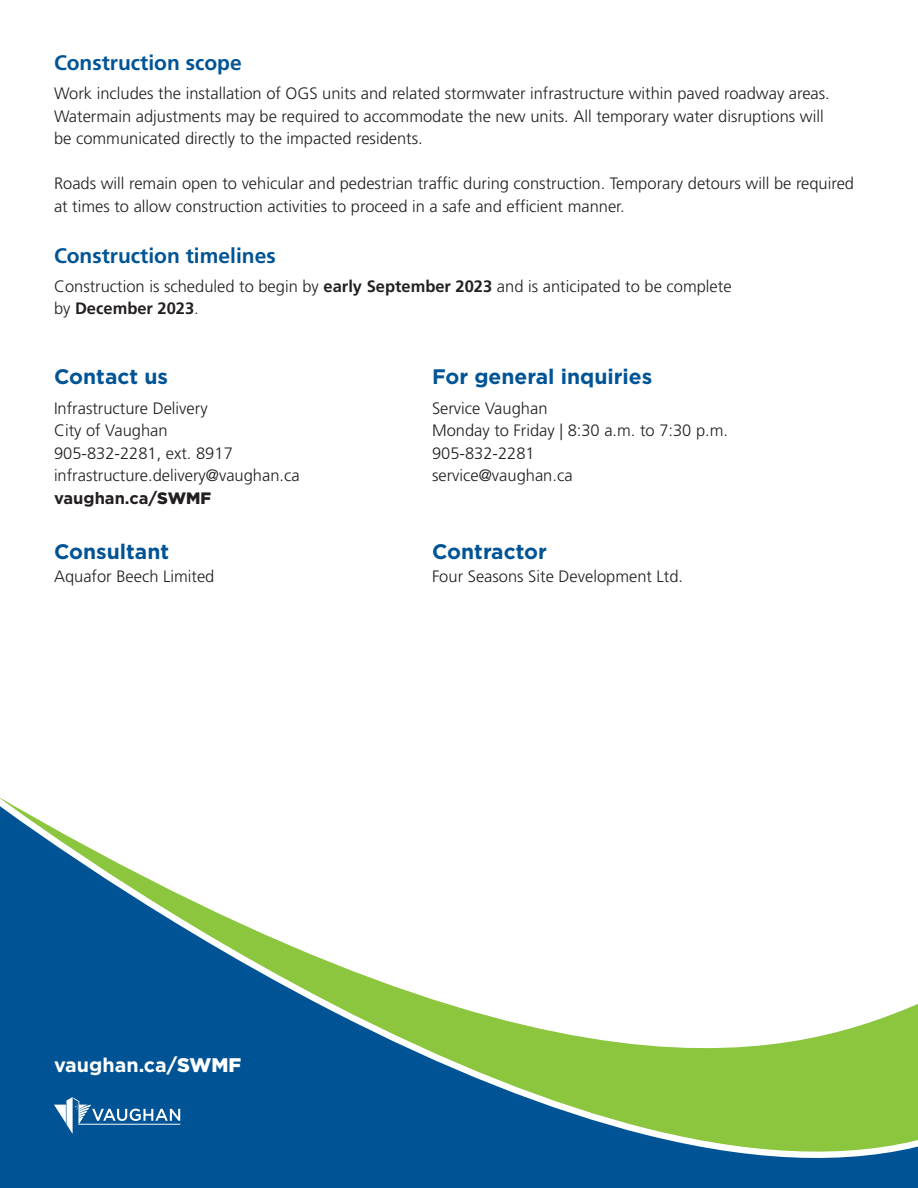
<style>
.page{position:relative;width:918px;height:1188px;background:#fff}
.page>*{position:absolute;margin:0;border:0;box-sizing:border-box;transform-origin:0 0}
.Subhead_GothamBold_14_16{font:700 21px "Gotham";color:#005495}
.Subhead_GothamBold_14_16-2{font:700 21px "Frutiger LT Std";color:#005495}
.Paragraph_Text{font:700 21px "Gotham";color:#005495}
.t1{font:700 19.65px "Gotham";color:#fff}
.Paragraph_Text-2{font:300 16.5px/22.5px "Frutiger LT Std";color:#231f20}
.Subhead_GothamBold_14_16-3{font:300 16.5px "Frutiger LT Std";color:#231f20}
.s1{font-weight:700}
.s2{font-family:"Gotham";font-weight:700}
.s3{font-family:"Gotham";font-weight:900}
.s4{font-weight:900}
</style>
<div class="page">
<div style="left:491px;top:1166px;width:427px;height:22px;background:#005495"></div>
<svg style="left:0;top:798px;width:918px;height:368px"></svg>
<div style="left:0;top:1035px;width:491px;height:153px;background:#005495"></div>
<svg style="left:54px;top:1097px;width:126px;height:37px;background:#3275a9"></svg>
<p class="Subhead_GothamBold_14_16-2" style="left:54px;top:50px;width:189px">Construction scope</p>
<p class="Paragraph_Text-2" style="left:54px;top:82px;width:777px">Work includes the installation of OGS units and related stormwater infrastructure within paved roadway areas.<br>Watermain adjustments may be required to accommodate the new units. All temporary water disruptions will be communicated directly to the impacted residents.</p>
<p class="Paragraph_Text-2" style="left:54px;top:172px;width:802px">Roads will remain open to vehicular and pedestrian traffic during construction. Temporary detours will be required at times to allow construction activities to proceed in a safe and efficient manner.</p>
<p class="Subhead_GothamBold_14_16-2" style="left:54px;top:243px;width:223px">Construction timelines</p>
<p class="Paragraph_Text-2" style="left:54px;top:275px;width:679px">Construction is scheduled to begin by <span class="s1">early September 2023</span> and is anticipated to be complete by <span class="s1">December 2023</span>.</p>
<p class="Paragraph_Text" style="left:54px;top:363px;width:116px">Contact us</p>
<p class="Paragraph_Text-2" style="left:54px;top:397px;width:155px">Infrastructure Delivery<br>City of Vaughan</p>
<p class="Paragraph_Text-2" style="left:54px;top:442px;width:180px">905-832-2281, ext. 8917</p>
<p class="Paragraph_Text-2" style="left:54px;top:464px;width:247px">infrastructure.delivery@vaughan.ca <span class="s2">vaughan.ca/</span><span class="s3">SWMF</span></p>
<p class="Subhead_GothamBold_14_16" style="left:54px;top:538px;width:117px">Consultant</p>
<p class="Subhead_GothamBold_14_16-3" style="left:54px;top:567px;width:162px">Aquafor Beech Limited</p>
<p class="Subhead_GothamBold_14_16" style="left:432px;top:363px;width:222px">For general inquiries</p>
<p class="Paragraph_Text-2" style="left:432px;top:397px;width:117px">Service Vaughan</p>
<p class="Paragraph_Text-2" style="left:432px;top:419px;width:298px">Monday to Friday | 8:30 a.m. to 7:30 p.m.<br>905-832-2281<br>service@vaughan.ca</p>
<p class="Subhead_GothamBold_14_16" style="left:432px;top:538px;width:116px">Contractor</p>
<p class="Subhead_GothamBold_14_16-3" style="left:432px;top:567px;width:253px">Four Seasons Site Development Ltd.</p>
<p class="t1" style="left:54px;top:1052px;width:189px">vaughan.ca/<span class="s4">SWMF</span></p>
</div>
